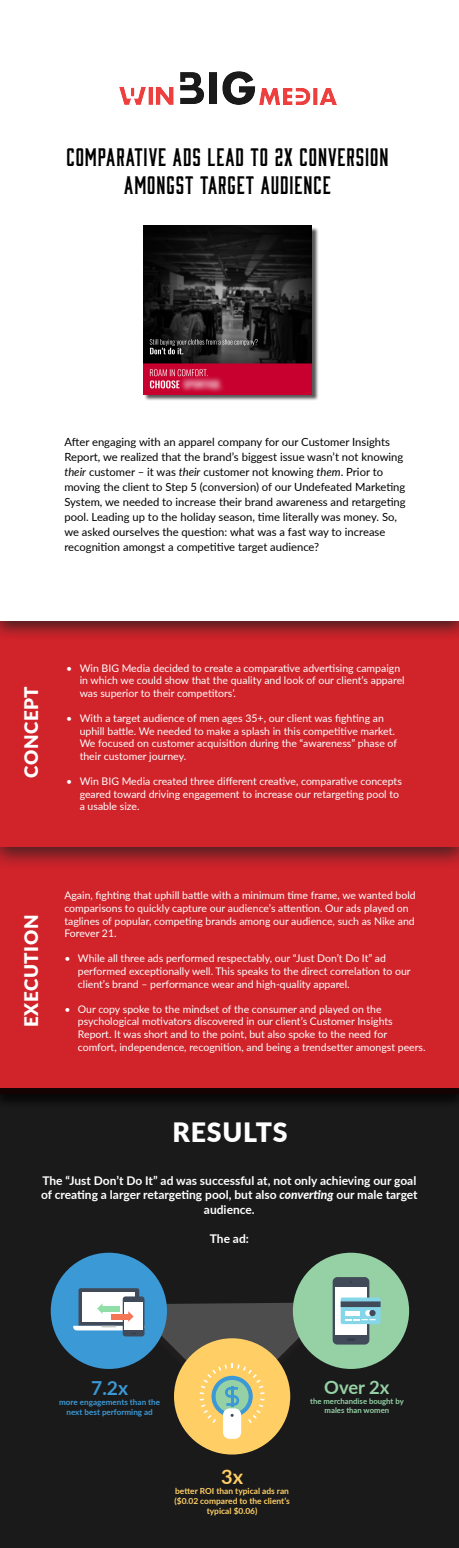
<style>
.page{position:relative;width:459px;height:1548px;background:#fff}
.page>*{position:absolute;margin:0;border:0;box-sizing:border-box;transform-origin:0 0}
.t1{font:900 26.7px "Lato";letter-spacing:.03em;color:#fff}
.t2{font:23.33px/28px "Bourbon";letter-spacing:.04em;color:#000;text-align:center}
.t3{font:700 19.95px "Lato";color:#ffcf66}
.t4{font:700 19.27px "Lato";color:#3b99d6}
.t5{font:900 18.75px "Lato";letter-spacing:.03em;color:#fff}
.t6{font:700 18.38px "Lato";color:#96d1a6}
.t7{font:700 12px/14.4px "Lato";color:#fff;text-align:center}
.t8{font:11.25px/15px "Lato";color:#000}
.t9{font:10.5px/12.6px "Lato";color:#fff}
.t10{font:700 8.4px/10.1px "Lato";color:#ffcf66;text-align:center}
.t11{font:700 8.1px/9.8px "Lato";color:#3b99d6;text-align:center}
.t12{font:700 7.73px/9.3px "Lato";color:#96d1a6;text-align:center}
.s1{font-style:italic}
.s2{font-weight:800;font-style:italic}
</style>
<div class="page">
<div style="left:0;top:788px;width:459px;height:306px;background:#d1232a"></div>
<div style="left:0;top:578px;width:459px;height:292px;background:#231f20;opacity:.75"></div>
<div style="left:0;top:587px;width:459px;height:260px;background:#d1232a"></div>
<div style="left:0;top:0;width:459px;height:641px;background:#231f20;opacity:.75"></div>
<div style="left:0;top:0;width:459px;height:620px;background:#fff"></div>
<div style="left:0;top:1088px;width:459px;height:460px;background:#1a1a1a"></div>
<div style="left:144px;top:227px;width:174px;height:174px;background:#231f20;opacity:.75"></div>
<img style="left:143px;top:226px;width:169px;height:168px">
<div style="left:293px;top:1253px;width:116px;height:116px;background:#96d1a6;border-radius:50%"></div>
<div style="left:333px;top:1277px;width:36px;height:68px;background:#404a59;border-radius:5px"></div>
<div style="left:335px;top:1287px;width:32px;height:47px;background:#fff"></div>
<svg style="left:347px;top:1338px;width:8px;height:3px"></svg>
<svg style="left:341px;top:1298px;width:40px;height:26px"></svg>
<div style="left:369px;top:1310px;width:7px;height:6px;background:#404a59;border-radius:50%"></div>
<div style="left:51px;top:1253px;width:116px;height:116px;background:#3b99d6;border-radius:50%"></div>
<div style="left:174px;top:1338px;width:116px;height:117px;background:#ffcf66;border-radius:50%"></div>
<div style="left:223px;top:1408px;width:18px;height:31px;background:#fff;border-radius:7px"></div>
<svg style="left:73px;top:1288px;width:261px;height:135px"></svg>
<img style="left:119px;top:71px;width:218px;height:34px">
<p class="t2" style="left:66px;top:142px;width:323px">COMPARATIVE ADS LEAD TO 2X CONVERSION<br>AMONGST TARGET AUDIENCE</p>
<p class="t8" style="left:64px;top:434px;width:343px">After engaging with an apparel company for our Customer Insights Report, we realized that the brand’s biggest issue wasn’t not knowing <span class="s1">their</span> customer – it was <span class="s1">their</span> customer not knowing <span class="s1">them</span>. Prior to moving the client to Step 5 (conversion) of our Undefeated Marketing System, we needed to increase their brand awareness and retargeting pool. Leading up to the holiday season, time literally was money. So, we asked ourselves the question: what was a fast way to increase recognition amongst a competitive target audience?</p>
<p class="t5" style="left:17px;top:778px;width:93px;rotate:-90deg">CONCEPT</p>
<p class="t9" style="left:80px;top:661px;width:326px;text-indent:-14px">• Win BIG Media decided to create a comparative advertising campaign in which we could show that the quality and look of our client’s apparel was superior to their competitors’.</p>
<p class="t9" style="left:80px;top:712px;width:319px;text-indent:-14px">• With a target audience of men ages 35+, our client was fighting an uphill battle. We needed to make a splash in this competitive market.<br>We focused on customer acquisition during the “awareness” phase of their customer journey.</p>
<p class="t9" style="left:80px;top:775px;width:324px;text-indent:-14px">• Win BIG Media created three different creative, comparative concepts geared toward driving engagement to increase our retargeting pool to a usable size.</p>
<p class="t5" style="left:17px;top:1027px;width:114px;rotate:-90deg">EXECUTION</p>
<p class="t9" style="left:64px;top:889px;width:353px">Again, fighting that uphill battle with a minimum time frame, we wanted bold comparisons to quickly capture our audience’s attention. Our ads played on taglines of popular, competing brands among our audience, such as Nike and Forever 21.</p>
<p class="t9" style="left:78px;top:952px;width:334px;text-indent:-14px">• While all three ads performed respectably, our “Just Don’t Do It” ad performed exceptionally well. This speaks to the direct correlation to our client’s brand – performance wear and high-quality apparel.</p>
<p class="t9" style="left:78px;top:1002px;width:349px;text-indent:-14px">• Our copy spoke to the mindset of the consumer and played on the psychological motivators discovered in our client’s Customer Insights Report. It was short and to the point, but also spoke to the need for comfort, independence, recognition, and being a trendsetter amongst peers.</p>
<p class="t1" style="left:172px;top:1112px;width:117px">RESULTS</p>
<p class="t7" style="left:41px;top:1173px;width:378px">The “Just Don’t Do It” ad was successful at, not only achieving our goal of creating a larger retargeting pool, but also <span class="s2">converting</span> our male target audience.</p>
<p class="t7" style="left:210px;top:1231px;width:41px">The ad:</p>
<p class="t4" style="left:91px;top:1374px;width:39px">7.2x</p>
<p class="t11" style="left:59px;top:1397px;width:102px">more engagements than the next best performing ad</p>
<p class="t6" style="left:324px;top:1374px;width:67px">Over 2x</p>
<p class="t12" style="left:310px;top:1396px;width:95px">the merchandise bought by males than women</p>
<p class="t3" style="left:221px;top:1462px;width:23px">3x</p>
<p class="t10" style="left:174px;top:1485px;width:117px">better ROI than typical ads ran ($0.02 compared to the client’s typical $0.06)</p>
</div>
